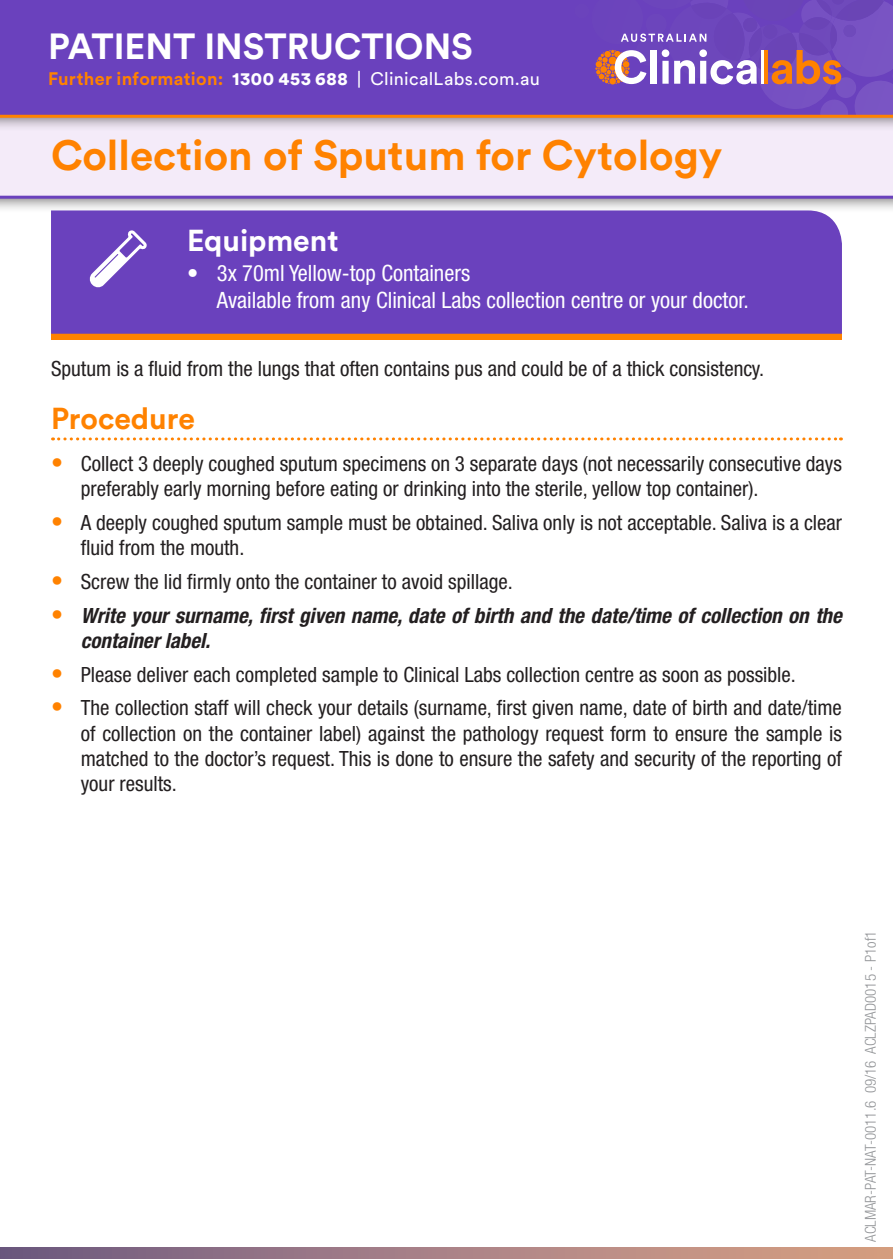
<style>
.page{position:relative;width:893px;height:1259px;background:#fff}
.page>*{position:absolute;margin:0;border:0;box-sizing:border-box;transform-origin:0 0}
._02_Title_-_Test_Inf{font:700 42px "Circular Std";color:#ff8200}
._01_Title_-_Patient{font:700 36px "Circular Std";color:#fff}
._03_Alert_Section{font:700 30px "Circular Std";color:#fff}
._05_Sub_Head{font:700 30px "Circular Std";color:#ff8200}
.t1{font:condensed 22.5px/27px "Helvetica Neue LT Std";color:#fff}
._06_Body{font:condensed 21px/25.2px "Helvetica Neue LT Std";color:#231f20}
.t2{font:italic 700 condensed 21px/25.2px "Helvetica Neue LT Std";color:#231f20}
.t3{font:18px "Circular Std";letter-spacing:.015em;color:#fff}
.t4{font:300 condensed 15px "Helvetica Neue LT Std";color:#939598}
.s1{font-weight:700;color:#ff8200}
.s2{font-weight:900}
.s3{font-weight:700;font-stretch:normal;font-size:24px;color:#ff8200}
.s4{font-style:normal;font-stretch:normal;font-size:24px;color:#ff8200}
</style>
<div class="page">
<svg style="left:0;top:1248px;width:893px;height:11px;background:#a67f84"></svg>
<div style="left:0;top:16px;width:893px;height:197px;background:#231f20;opacity:.75"></div>
<div style="left:0;top:132px;width:893px;height:67px;background:#f4ebf9"></div>
<div style="left:0;top:0;width:893px;height:132px;background:#231f20;opacity:.75"></div>
<div style="left:0;top:0;width:893px;height:118px;background:#6a41bd"></div>
<svg style="left:544px;top:0;width:349px;height:116px;background:#7e54b6"></svg>
<div style="left:51px;top:334px;width:791px;height:6px;background:#ff8200"></div>
<div style="left:51px;top:210px;width:791px;height:124px;background:#6a41bd"></div>
<svg style="left:90px;top:230px;width:57px;height:57px"></svg>
<svg style="left:53px;top:437px;width:788px;height:3px"></svg>
<p class="_01_Title_-_Patient" style="left:48px;top:23px;width:426px">PATIENT INSTRUCTIONS</p>
<p class="t3" style="left:48px;top:67px;width:493px"><span class="s1">Further information:</span> <span class="s2">1300 453 688</span> | ClinicalLabs.com.au</p>
<p class="_02_Title_-_Test_Inf" style="left:51px;top:128px;width:673px">Collection of Sputum for Cytology</p>
<p class="_03_Alert_Section" style="left:187px;top:221px;width:153px">Equipment</p>
<p class="t1" style="left:217px;top:260px;width:533px;text-indent:-30px">• 3x 70ml Yellow-top Containers<br>Available from any Clinical Labs collection centre or your doctor.</p>
<p class="_06_Body" style="left:51px;top:356px;width:715px">Sputum is a fluid from the lungs that often contains pus and could be of a thick consistency.</p>
<p class="_05_Sub_Head" style="left:51px;top:399px;width:146px">Procedure</p>
<p class="_06_Body" style="left:81px;top:451px;width:763px;text-indent:-30px"><span class="s3">•</span> Collect 3 deeply coughed sputum specimens on 3 separate days (not necessarily consecutive days preferably early morning before eating or drinking into the sterile, yellow top container).</p>
<p class="_06_Body" style="left:81px;top:510px;width:763px;text-indent:-30px"><span class="s3">•</span> A deeply coughed sputum sample must be obtained. Saliva only is not acceptable. Saliva is a clear fluid from the mouth.</p>
<p class="_06_Body" style="left:51px;top:569px;width:463px"><span class="s3">•</span> Screw the lid firmly onto the container to avoid spillage.</p>
<p class="t2" style="left:81px;top:603px;width:762px;text-indent:-30px"><span class="s4">•</span> Write your surname, first given name, date of birth and the date/time of collection on the container label.</p>
<p class="_06_Body" style="left:51px;top:661px;width:746px"><span class="s3">•</span> Please deliver each completed sample to Clinical Labs collection centre as soon as possible.</p>
<p class="_06_Body" style="left:81px;top:695px;width:763px;text-align:justify;text-indent:-30px"><span class="s3">•</span> The collection staff will check your details (surname, first given name, date of birth and date/time of collection on the container label) against the pathology request form to ensure the sample is matched to the doctor’s request. This is done to ensure the safety and security of the reporting of your results.</p>
<p class="t4" style="left:862px;top:1242px;width:313px;rotate:-90deg">ACLMAR-PAT-NAT-0011.6 09/16 ACLZPAD0015 - P1of1</p>
</div>
